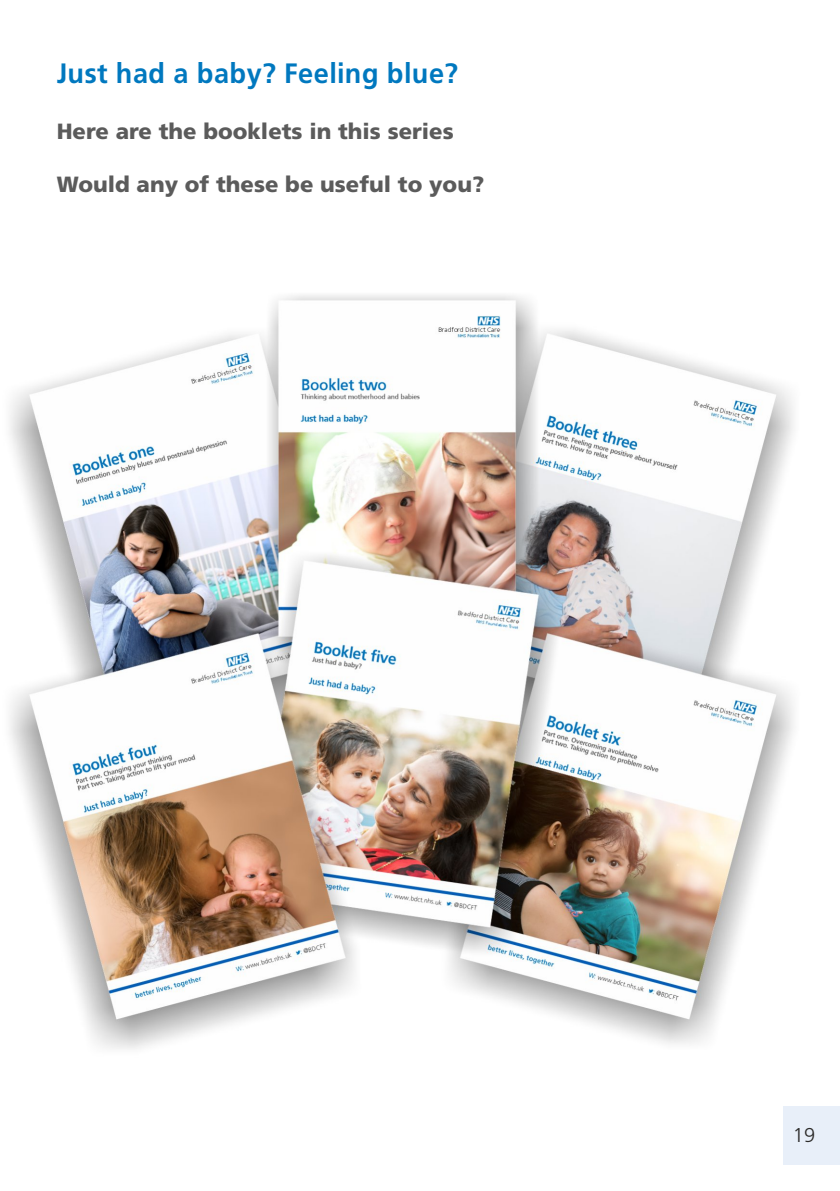
<style>
.page{position:relative;width:840px;height:1191px;background:#fff}
.page>*{position:absolute;margin:0;border:0;box-sizing:border-box;transform-origin:0 0}
.t1{font:700 28px "Frutiger";color:#0078bf}
.t2{font:900 22px "Frutiger LT Pro";color:#5b5b5b}
.t3{font:300 20px "Frutiger LT Pro";color:#2b2a29}
</style>
<div class="page">
<div style="left:782px;top:1106px;width:57px;height:58px;background:#e8eff9"></div>
<img style="left:10px;top:295px;width:784px;height:754px">
<p class="t1" style="left:57px;top:62px;width:403px">Just had a baby? Feeling blue?</p>
<p class="t2" style="left:57px;top:122px;width:398px">Here are the booklets in this series</p>
<p class="t2" style="left:57px;top:175px;width:429px">Would any of these be useful to you?</p>
<p class="t3" style="left:792px;top:1127px;width:24px">19</p>
</div>
